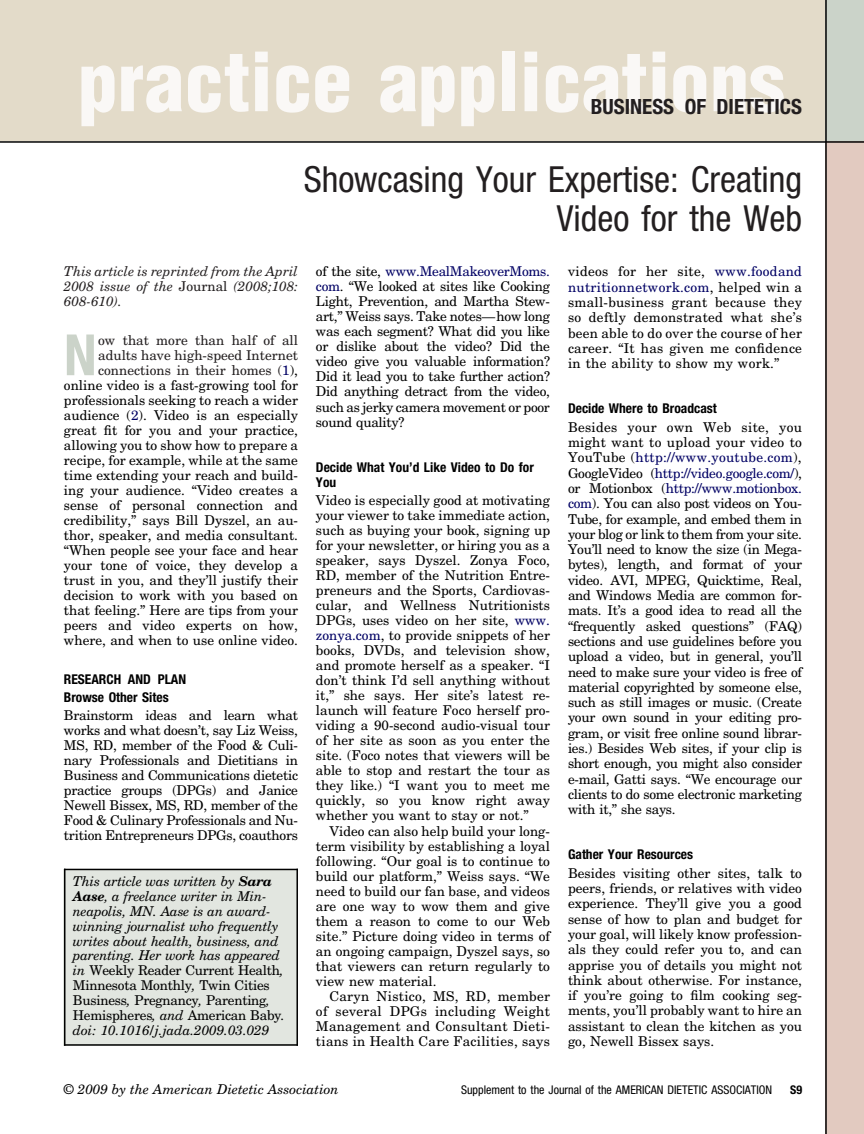
<style>
.page{position:relative;width:864px;height:1134px;background:#fff}
.page>*{position:absolute;margin:0;border:0;box-sizing:border-box;transform-origin:0 0}
.t1{font:900 condensed 79.5px "Helvetica";color:#faf8f6}
.t2{font:700 condensed 57px "Helvetica Neue";color:#cbd3c9}
.t3{font:condensed 36px/39px "Helvetica Neue";color:#231f20;text-align:right}
.t4{font:700 condensed 21px "Helvetica Neue";color:#231f20}
.t5{font:13.5px/15px "New Century Schlbk";color:#000;text-align:justify}
.t6{font:italic 13.5px/15px "New Century Schlbk";letter-spacing:-.02em;color:#000}
.t7{font:700 condensed 13.5px/18px "Helvetica Neue";color:#000}
.t8{font:italic 13.5px/15px "New Century Schlbk";color:#231f20;text-align:justify}
.t9{font:italic 13.5px "New Century Schlbk";color:#000}
.t10{font:condensed 12px "Helvetica Neue";color:#000}
.t11{font:700 condensed 12px "Helvetica Neue";color:#000}
.s1{font-style:normal}
.s2{color:#231f20}
.s3{color:#000064}
.s4{font-weight:700}
</style>
<div class="page">
<div style="left:64px;top:869px;width:234px;height:177px;background:#e2e6e0"></div>
<div style="left:0;top:0;width:827px;height:141px;background:#e3dbc9"></div>
<div style="left:825px;top:0;width:39px;height:141px;background:#cbd3c9"></div>
<div style="left:825px;top:141px;width:39px;height:993px;background:#e2cac0"></div>
<hr style="left:64px;top:869px;width:234px;height:1px;background:#000">
<hr style="left:64px;top:1044px;width:234px;height:2px;background:#000">
<hr style="left:64px;top:869px;width:1px;height:177px;background:#000">
<hr style="left:296px;top:869px;width:2px;height:177px;background:#000">
<hr style="left:0;top:141px;width:864px;height:2px;background:#000">
<hr style="left:825px;top:0;width:2px;height:1134px;background:#000">
<h1 class="t1" style="left:78px;top:52px;width:708px">practice applications</h1>
<h3 class="t4" style="left:591px;top:99px;width:213px">BUSINESS OF DIETETICS</h3>
<h3 class="t3" style="left:304px;top:163px;width:500px">Showcasing Your Expertise: Creating<br>Video for the Web</h3>
<p class="t8" style="left:64px;top:265px;width:236px">This article is reprinted from the April 2008 issue of the <span class="s1">Journal</span> (2008;108:<br>608-610).</p>
<h2 class="t2" style="left:64px;top:335px;width:34px">N</h2>
<p class="t5" style="left:64px;top:334px;width:236px;text-align:right"><span class="s2">ow that more than half of all adults have high-speed Internet connections in their homes (</span><span class="s3">1</span>), online video is a fast-growing tool for professionals seeking to reach a wider audience (<span class="s3">2</span>). Video is an especially great fit for you and your practice, allowing you to show how to prepare a recipe, for example, while at the same time extending your reach and build&shy;ing your audience. “Video creates a sense of personal connection and credibility,” says Bill Dyszel, an au&shy;thor, speaker, and media consultant. “When people see your face and hear your tone of voice, they develop a trust in you, and they’ll justify their decision to work with you based on that feeling.” Here are tips from your peers and video experts on how, where, and when to use online video.</p>
<p class="t7" style="left:64px;top:672px;width:124px">RESEARCH AND PLAN<br>Browse Other Sites</p>
<p class="t5" style="left:64px;top:709px;width:236px">Brainstorm ideas and learn what works and what doesn’t, say Liz Weiss, MS, RD, member of the Food &amp; Culi&shy;nary Professionals and Dietitians in Business and Communications dietetic practice groups (DPGs) and Janice Newell Bissex, MS, RD, member of the Food &amp; Culinary Professionals and Nu&shy;trition Entrepreneurs DPGs, coauthors</p>
<p class="t6" style="left:73px;top:874px;width:214px">This article was written by <span class="s4">Sara Aase</span>, a freelance writer in Min&shy;neapolis, MN. Aase is an award&shy;winning journalist who frequently writes about health, business, and parenting. Her work has appeared in <span class="s1">Weekly Reader Current Health</span>, <span class="s1">Minnesota Monthly</span>, <span class="s1">Twin Cities Business</span>, <span class="s1">Pregnancy</span>, <span class="s1">Parenting</span>, <span class="s1">Hemispheres</span>, and <span class="s1">American Baby</span>. doi: 10.1016/j.jada.2009.03.029</p>
<p class="t5" style="left:316px;top:265px;width:236px">of the site, <span class="s3">www.MealMakeoverMoms. com</span>. “We looked at sites like Cooking Light, Prevention, and Martha Stew&shy;art,” Weiss says. Take notes—how long was each segment? What did you like or dislike about the video? Did the video give you valuable information?<br>Did it lead you to take further action?<br>Did anything detract from the video, such as jerky camera movement or poor sound quality?</p>
<p class="t7" style="left:316px;top:460px;width:219px;line-height:15px">Decide What You’d Like Video to Do for<br>You</p>
<p class="t5" style="left:316px;top:494px;width:236px">Video is especially good at motivating your viewer to take immediate action, such as buying your book, signing up for your newsletter, or hiring you as a speaker, says Dyszel. Zonya Foco, RD, member of the Nutrition Entre&shy;preneurs and the Sports, Cardiovas&shy;cular, and Wellness Nutritionists DPGs, uses video on her site, <span class="s3">www. zonya.com</span>, to provide snippets of her books, DVDs, and television show, and promote herself as a speaker. “I don’t think I’d sell anything without it,” she says. Her site’s latest re&shy;launch will feature Foco herself pro&shy;viding a 90-second audio-visual tour of her site as soon as you enter the site. (Foco notes that viewers will be able to stop and restart the tour as they like.) “I want you to meet me quickly, so you know right away whether you want to stay or not.”</p>
<p class="t5" style="left:316px;top:824px;width:236px;text-indent:14px">Video can also help build your long&shy;term visibility by establishing a loyal following. “Our goal is to continue to build our platform,” Weiss says. “We need to build our fan base, and videos are one way to wow them and give them a reason to come to our Web site.” Picture doing video in terms of an ongoing campaign, Dyszel says, so that viewers can return regularly to view new material.</p>
<p class="t5" style="left:316px;top:990px;width:236px;text-indent:14px">Caryn Nistico, MS, RD, member of several DPGs including Weight Management and Consultant Dieti&shy;tians in Health Care Facilities, says</p>
<p class="t5" style="left:568px;top:265px;width:236px">videos for her site, <span class="s3">www.foodand nutritionnetwork.com</span>, helped win a small-business grant because they so deftly demonstrated what she’s been able to do over the course of her career. “It has given me confidence in the ability to show my work.”</p>
<p class="t7" style="left:568px;top:401px;width:150px">Decide Where to Broadcast</p>
<p class="t5" style="left:568px;top:421px;width:236px">Besides your own Web site, you might want to upload your video to YouTube (<span class="s3">http://www.youtube.com</span>), GoogleVideo (<span class="s3">http://video.google.com/</span>), or Motionbox (<span class="s3">http://www.motionbox. com</span>). You can also post videos on You-Tube, for example, and embed them in your blog or link to them from your site.<br>You’ll need to know the size (in Mega&shy;bytes), length, and format of your video. AVI, MPEG, Quicktime, Real, and Windows Media are common for&shy;mats. It’s a good idea to read all the “frequently asked questions” (FAQ) sections and use guidelines before you upload a video, but in general, you’ll need to make sure your video is free of material copyrighted by someone else, such as still images or music. (Create your own sound in your editing pro&shy;gram, or visit free online sound librar&shy;ies.) Besides Web sites, if your clip is short enough, you might also consider e-mail, Gatti says. “We encourage our clients to do some electronic marketing with it,” she says.</p>
<p class="t7" style="left:568px;top:847px;width:127px">Gather Your Resources</p>
<p class="t5" style="left:568px;top:867px;width:236px">Besides visiting other sites, talk to peers, friends, or relatives with video experience. They’ll give you a good sense of how to plan and budget for your goal, will likely know profession&shy;als they could refer you to, and can apprise you of details you might not think about otherwise. For instance, if you’re going to film cooking seg&shy;ments, you’ll probably want to hire an assistant to clean the kitchen as you go, Newell Bissex says.</p>
<p class="t9" style="left:64px;top:1084px;width:276px"><span class="s1">©</span> 2009 by the American Dietetic Association</p>
<p class="t10" style="left:461px;top:1085px;width:313px">Supplement to the Journal of the AMERICAN DIETETIC ASSOCIATION</p>
<p class="t11" style="left:790px;top:1085px;width:13px">S9</p>
</div>
